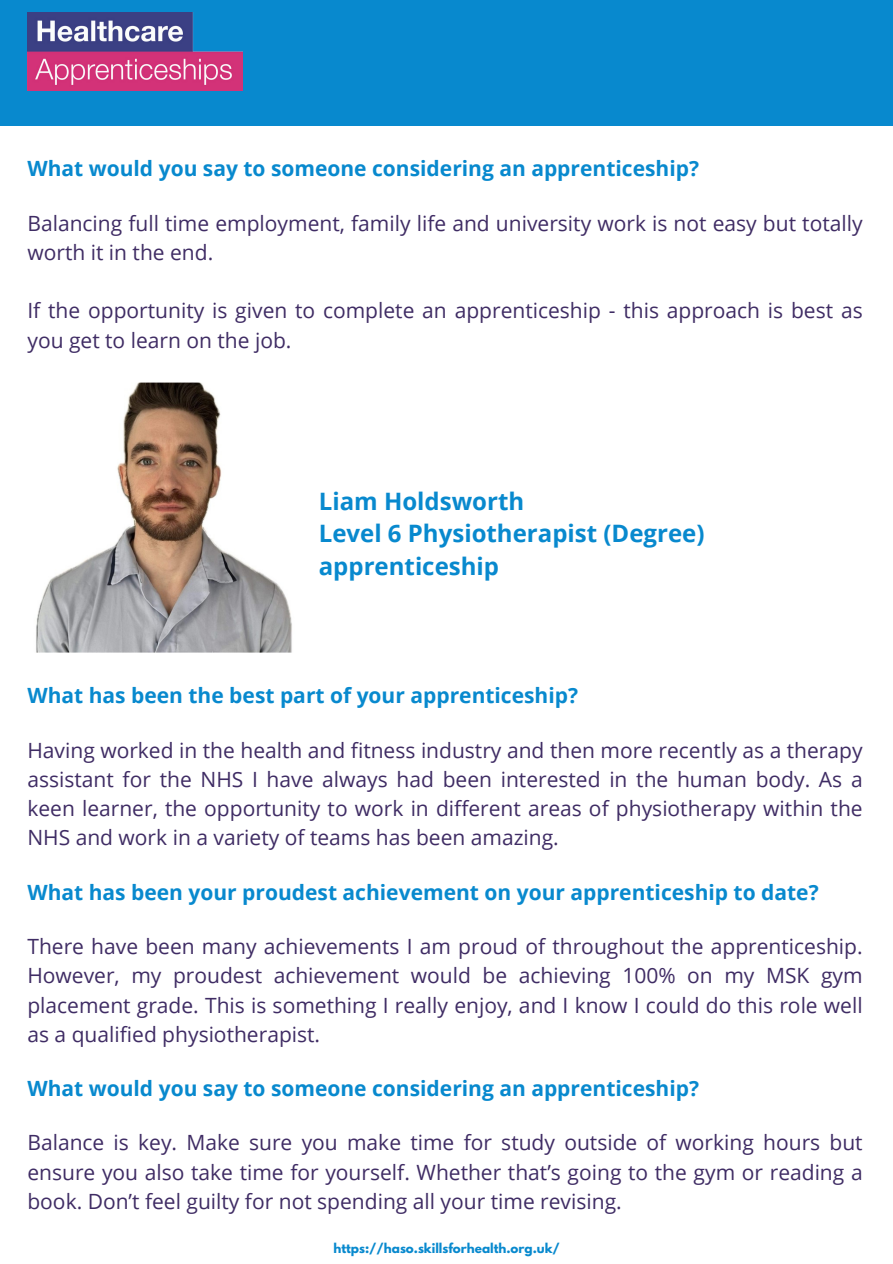
<style>
.page{position:relative;width:893px;height:1264px;background:#fff}
.page>*{position:absolute;margin:0;border:0;box-sizing:border-box;transform-origin:0 0}
.t1{font:700 24px/32.7px "Open Sans";color:#0889ce}
.t2{font:21px/29.2px "Open Sans";color:#3f2c64;text-align:justify}
.t3{font:700 21px "Open Sans";color:#0889ce}
.t4{font:700 12px "League Spartan";color:#0889ce}
</style>
<div class="page">
<div style="left:0;top:0;width:892px;height:126px;background:#0889ce"></div>
<img style="left:27px;top:13px;width:215px;height:77px">
<img style="left:36px;top:382px;width:256px;height:270px">
<h4 class="t3" style="left:27px;top:154px;width:673px">What would you say to someone considering an apprenticeship?</h4>
<h3 class="t2" style="left:27px;top:208px;width:836px">Balancing full time employment, family life and university work is not easy but totally worth it in the end.</h3>
<h1 class="t2" style="left:27px;top:295px;width:836px">If the opportunity is given to complete an apprenticeship - this approach is best as you get to learn on the job.</h1>
<h3 class="t1" style="left:319px;top:484px;width:387px">Liam Holdsworth<br>Level 6 Physiotherapist (Degree) apprenticeship</h3>
<h4 class="t3" style="left:27px;top:680px;width:552px">What has been the best part of your apprenticeship?</h4>
<h2 class="t2" style="left:27px;top:734px;width:836px">Having worked in the health and fitness industry and then more recently as a therapy assistant for the NHS I have always had been interested in the human body. As a keen learner, the opportunity to work in different areas of physiotherapy within the NHS and work in a variety of teams has been amazing.</h2>
<h3 class="t3" style="left:27px;top:877px;width:792px">What has been your proudest achievement on your apprenticeship to date?</h3>
<h4 class="t2" style="left:27px;top:931px;width:836px">There have been many achievements I am proud of throughout the apprenticeship.<br>However, my proudest achievement would be achieving 100% on my MSK gym placement grade. This is something I really enjoy, and I know I could do this role well as a qualified physiotherapist.</h4>
<p class="t3" style="left:27px;top:1073px;width:673px">What would you say to someone considering an apprenticeship?</p>
<h4 class="t2" style="left:27px;top:1127px;width:836px">Balance is key. Make sure you make time for study outside of working hours but ensure you also take time for yourself. Whether that’s going to the gym or reading a book. Don’t feel guilty for not spending all your time revising.</h4>
<p class="t4" style="left:333px;top:1241px;width:228px">https://haso.skillsforhealth.org.uk/</p>
</div>
